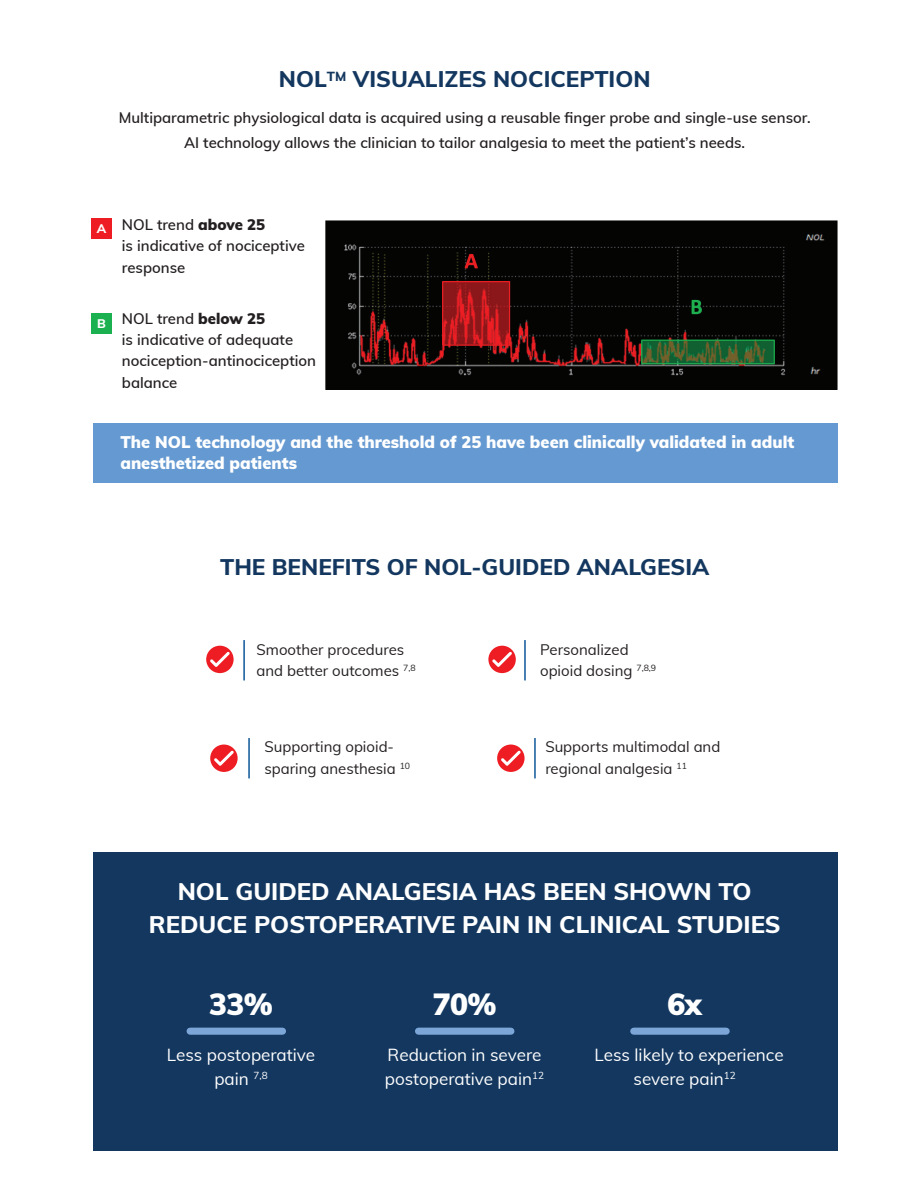
<style>
.page{position:relative;width:918px;height:1188px;background:#fff}
.page>*{position:absolute;margin:0;border:0;box-sizing:border-box;transform-origin:0 0}
.t1{font:900 30px "Muli";color:#fff}
.t2{font:800 24px/32.8px "Muli";color:#fff;text-align:center}
.t3{font:800 22.65px "Muli";color:#13375f}
.t4{font:17.1px "Muli";color:#fff}
.t5{font:900 16.5px/21.3px "Muli";color:#fff}
.t6{font:600 15px/21.5px "Muli";color:#231f20}
.t7{font:15px "Muli";color:#231f20}
.t8{font:800 12.45px "Muli";color:#fff}
.t9{font:9.9px "Muli";color:#fff}
.t10{font:8.7px "Muli";color:#231f20}
.s1{font-weight:900}
</style>
<div class="page">
<hr style="left:243px;top:640px;width:2px;height:40px;background:#014e94">
<hr style="left:524px;top:640px;width:2px;height:40px;background:#014e94">
<hr style="left:248px;top:738px;width:2px;height:40px;background:#014e94">
<hr style="left:534px;top:738px;width:2px;height:40px;background:#014e94">
<div style="left:91px;top:218px;width:21px;height:20px;background:#ee1d23"></div>
<div style="left:91px;top:313px;width:21px;height:21px;background:#1cb150"></div>
<div style="left:93px;top:852px;width:745px;height:299px;background:#13375f"></div>
<div style="left:93px;top:423px;width:745px;height:60px;background:#6599d1"></div>
<div style="left:190px;top:1028px;width:93px;height:7px;background:#7ba6d7"></div>
<div style="left:634px;top:1028px;width:92px;height:7px;background:#7ba6d7"></div>
<div style="left:418px;top:1028px;width:93px;height:7px;background:#7ba6d7"></div>
<div style="left:326px;top:221px;width:511px;height:168px;background:#040503"></div>
<img style="left:344px;top:234px;width:481px;height:142px">
<div style="left:325px;top:220px;width:513px;height:170px;border:1px solid #040503"></div>
<div style="left:206px;top:646px;width:28px;height:27px;background:#ee1d23;border-radius:50%"></div>
<svg style="left:210px;top:652px;width:20px;height:15px"></svg>
<div style="left:497px;top:745px;width:28px;height:27px;background:#ee1d23;border-radius:50%"></div>
<svg style="left:501px;top:751px;width:20px;height:15px"></svg>
<div style="left:488px;top:646px;width:28px;height:27px;background:#ee1d23;border-radius:50%"></div>
<svg style="left:492px;top:652px;width:20px;height:15px"></svg>
<div style="left:210px;top:745px;width:28px;height:27px;background:#ee1d23;border-radius:50%"></div>
<svg style="left:214px;top:751px;width:20px;height:15px"></svg>
<h3 class="t3" style="left:279px;top:62px;width:373px">NOL<sup>TM</sup> VISUALIZES NOCICEPTION</h3>
<p class="t6" style="left:119px;top:104px;width:693px;line-height:25.3px;text-align:center">Multiparametric physiological data is acquired using a reusable finger probe and single-use sensor.<br>AI technology allows the clinician to tailor analgesia to meet the patient s’ needs.</p>
<p class="t8" style="left:97px;top:219px;width:11px">A</p>
<p class="t8" style="left:97px;top:314px;width:10px">B</p>
<p class="t6" style="left:122px;top:213px;width:184px">NOL trend <span class="s1">above 25<br></span>is indicative of nociceptive response</p>
<p class="t6" style="left:122px;top:307px;width:196px">NOL trend <span class="s1">below 25<br></span>is indicative of adequate nociception-antinociception balance</p>
<p class="t5" style="left:120px;top:430px;width:675px">The NOL technology and the threshold of 25 have been clinically validated in adult anesthetized patients</p>
<h3 class="t3" style="left:220px;top:550px;width:491px">THE BENEFITS OF NOL-GUIDED ANALGESIA</h3>
<p class="t7" style="left:257px;top:639px;width:149px">Smoother procedures</p>
<p class="t7" style="left:540px;top:639px;width:90px">Personalized</p>
<p class="t10" style="left:403px;top:662px;width:14px">7,8</p>
<p class="t7" style="left:257px;top:660px;width:144px">and better outcomes</p>
<p class="t10" style="left:636px;top:662px;width:21px">7,8,9</p>
<p class="t7" style="left:540px;top:660px;width:94px">opioid dosing</p>
<p class="t7" style="left:265px;top:736px;width:131px">Supporting opioid-</p>
<p class="t10" style="left:400px;top:759px;width:12px">10</p>
<p class="t7" style="left:265px;top:757px;width:133px">sparing anesthesia</p>
<p class="t7" style="left:545px;top:736px;width:177px">Supports multimodal and</p>
<p class="t10" style="left:676px;top:759px;width:12px">11</p>
<p class="t7" style="left:545px;top:757px;width:129px">regional analgesia</p>
<h2 class="t2" style="left:149px;top:874px;width:633px">NOL GUIDED ANALGESIA HAS BEEN SHOWN TO<br>REDUCE POSTOPERATIVE PAIN IN CLINICAL STUDIES</h2>
<h1 class="t1" style="left:209px;top:982px;width:65px">33%</h1>
<p class="t4" style="left:167px;top:1042px;width:150px">Less postoperative</p>
<p class="t9" style="left:253px;top:1069px;width:16px">7,8</p>
<p class="t4" style="left:214px;top:1066px;width:36px">pain</p>
<h1 class="t1" style="left:433px;top:982px;width:65px">70%</h1>
<h1 class="t1" style="left:668px;top:982px;width:36px">x6</h1>
<p class="t4" style="left:388px;top:1042px;width:155px">Reduction in severe</p>
<p class="t9" style="left:532px;top:1069px;width:13px">12</p>
<p class="t4" style="left:385px;top:1066px;width:149px">postoperative pain</p>
<p class="t4" style="left:595px;top:1042px;width:191px">Less likely to experience</p>
<p class="t9" style="left:724px;top:1069px;width:13px">12</p>
<p class="t4" style="left:634px;top:1066px;width:92px">severe pain</p>
</div>
